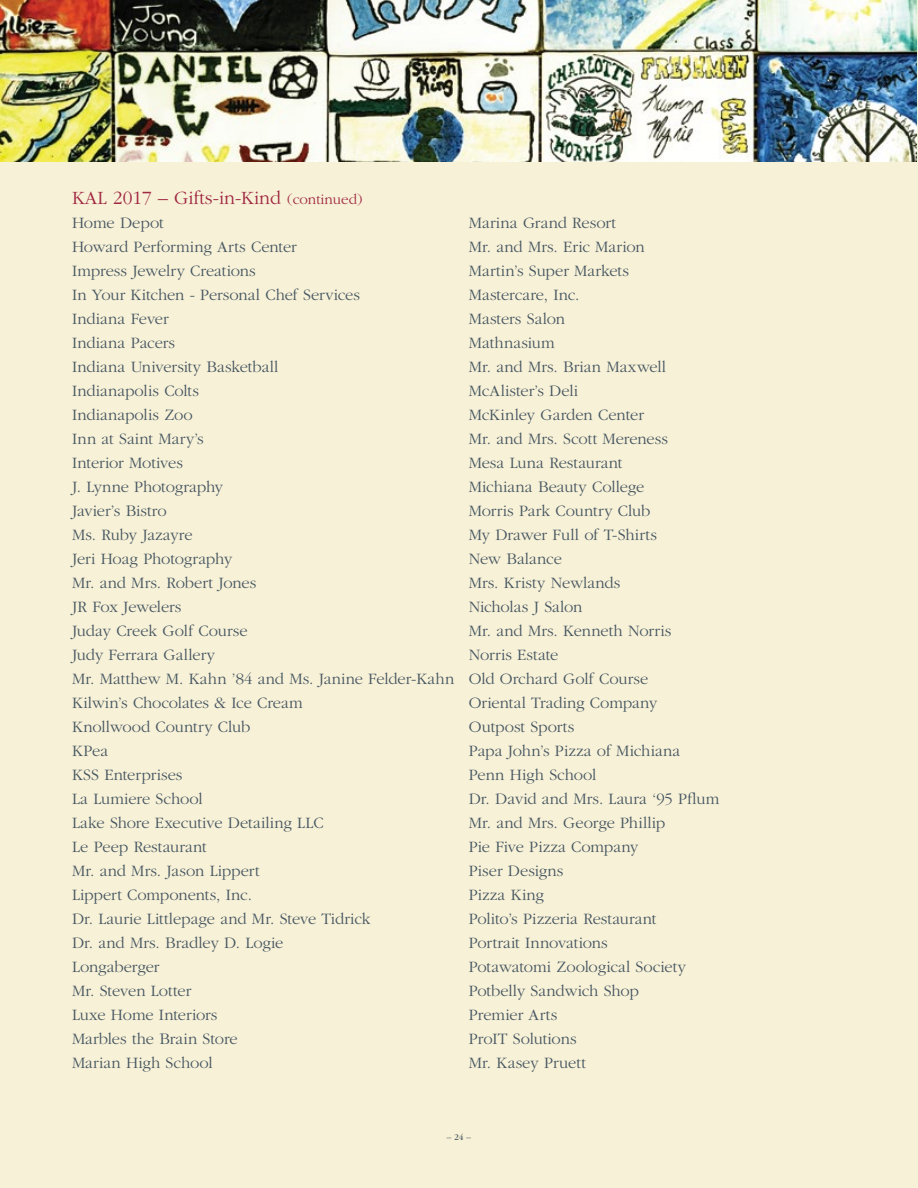
<style>
.page{position:relative;width:918px;height:1188px;background:#f7f1d7}
.page>*{position:absolute;margin:0;border:0;box-sizing:border-box;transform-origin:0 0}
.t1{font:300 19.5px "Garamond";color:#a02842}
.t2{font:300 16.5px/24px "Garamond";color:#455560}
.t3{font:300 9px "Garamond";color:#455560}
.s1{font-size:15px}
.s2{font-weight:400}
</style>
<div class="page">
<img style="left:0;top:0;width:917px;height:162px">
<p class="t1" style="left:72px;top:187px;width:292px">KAL 2017 – Gifts-in-Kind <span class="s1">(continued)</span></p>
<p class="t2" style="left:72px;top:211px;width:384px">Home Depot<br>Howard Performing Arts Center<br>Impress Jewelry Creations<br>In Your Kitchen - Personal Chef Services<br>Indiana Fever<br>Indiana Pacers<br>Indiana University Basketball<br>Indianapolis Colts<br>Indianapolis Zoo<br>Inn at Saint Mary’s<br>Interior Motives<br>J. Lynne Photography<br>Javier’s Bistro<br>Ms. Ruby Jazayre<br>Jeri Hoag Photography<br>Mr. and Mrs. Robert Jones<br>JR Fox Jewelers<br>Juday Creek Golf Course<br>Judy Ferrara Gallery<br>Mr. Matthew M. Kahn ’84 and Ms. Janine Felder-Kahn<br>Kilwin’s Chocolates &amp; Ice Cream<br>Knollwood Country Club<br>KPea<br>KSS Enterprises<br>La Lumiere School<br>Lake Shore Executive Detailing LLC<br>Le Peep Restaurant<br>Mr. and Mrs. Jason Lippert<br>Lippert Components, Inc.<br>Dr. Laurie Littlepage and Mr. Steve Tidrick<br>Dr. and Mrs. Bradley D. Logie<br>Longaberger<br>Mr. Steven Lotter<br>Luxe Home Interiors<br>Marbles the Brain Store<br>Marian High School</p>
<p class="t2" style="left:469px;top:211px;width:252px">Marina Grand Resort<br>Mr. and Mrs. Eric Marion<br>Martin’s Super Markets<br>Mastercare, Inc.<br>Masters Salon<br>Mathnasium<br>Mr. and Mrs. Brian Maxwell<br>McAlister’s Deli<br>McKinley Garden Center<br>Mr. and Mrs. Scott Mereness<br>Mesa Luna Restaurant<br>Michiana Beauty College<br>Morris Park Country Club<br>My Drawer Full of T-Shirts<br>New Balance<br>Mrs. Kristy Newlands<br>Nicholas J Salon<br>Mr. and Mrs. Kenneth Norris<br>Norris Estate<br>Old Orchard Golf Course<br>Oriental Trading Company<br>Outpost Sports<br>Papa John’s Pizza of Michiana<br>Penn High School<br>Dr. David and Mrs. Laura ‘95 Pflum<br>Mr. and Mrs. George Phillip<br>Pie Five Pizza Company<br>Piser Designs<br>Pizza King<br>Polito’s Pizzeria Restaurant<br>Portrait Innovations<br>Potawatomi Zoological Society<br>Potbelly Sandwich Shop<br>Premier Arts<br>ProIT Solutions<br>Mr. Kasey Pruett</p>
<p class="t3" style="left:447px;top:1133px;width:26px">– <span class="s2">24</span> –</p>
</div>
